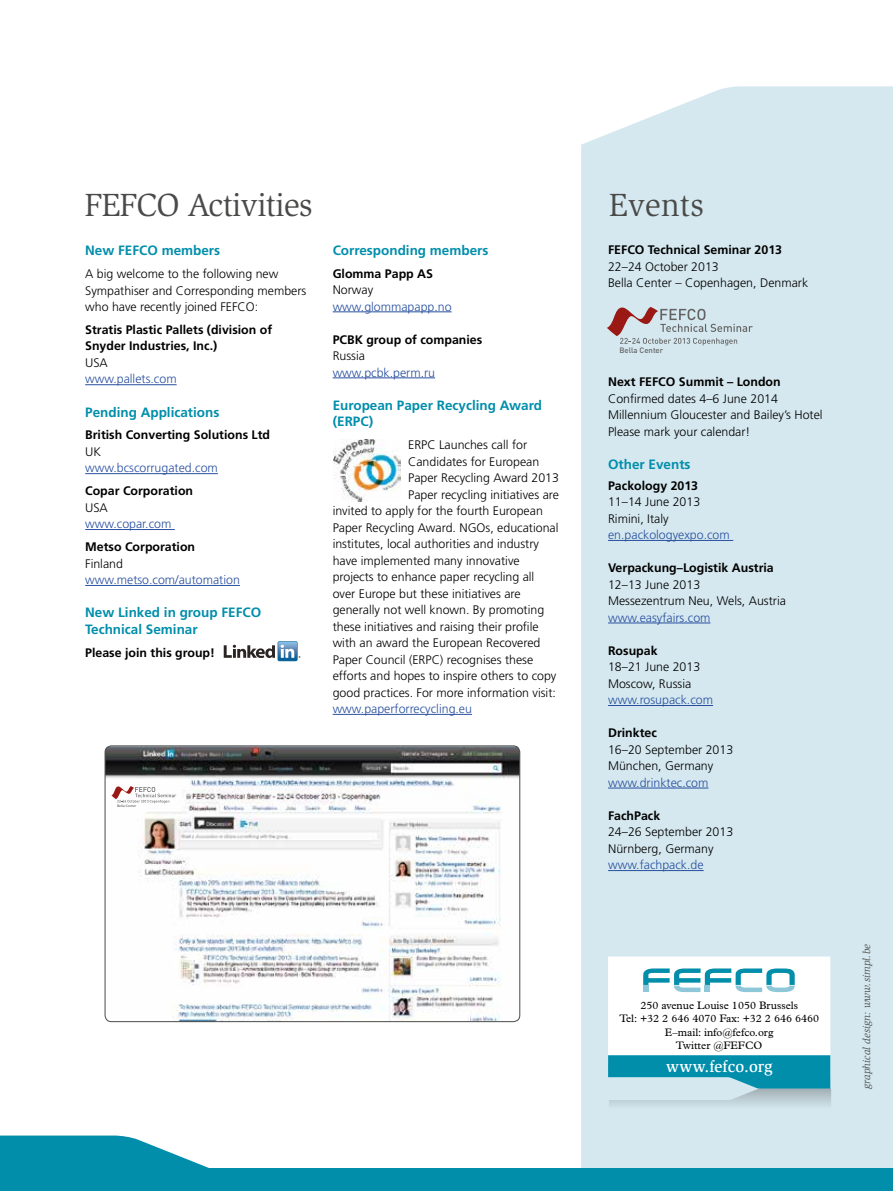
<style>
.page{position:relative;width:893px;height:1191px;background:#fff}
.page>*{position:absolute;margin:0;border:0;box-sizing:border-box;transform-origin:0 0}
.t1{font:33px "Slimbach Std";letter-spacing:-.025em;color:#4a4a49}
.t2{font:500 16.5px "Slimbach";color:#fff}
.t3{font:700 13.5px/16.5px "Frutiger LT Std";color:#008eab}
.t4{font:300 12.3px/16.5px "Frutiger LT Std";color:#000}
.t5{font:700 12.3px/16.5px "Frutiger LT Std";color:#000}
.t6{font:300 12.3px "Frutiger LT Std";color:#29509f}
.t7{font:10.8px/13px "Plantin Std";color:#000;text-align:center}
.t8{font:italic 10.5px "Slimbach";color:#4a4a49}
.t9{font:500 7.8px "DIN";color:#646363}
.t10{font:500 3.45px "DIN";color:#646363}
</style>
<div class="page">
<div style="left:581px;top:86px;width:312px;height:1082px;background:#d5e8ef"></div>
<hr style="left:608px;top:540px;width:125px;height:1px;background:#29509f">
<hr style="left:608px;top:622px;width:102px;height:1px;background:#29509f">
<hr style="left:608px;top:705px;width:105px;height:1px;background:#29509f">
<hr style="left:608px;top:787px;width:100px;height:1px;background:#29509f">
<hr style="left:608px;top:870px;width:96px;height:1px;background:#29509f">
<div style="left:0;top:1168px;width:893px;height:23px;background:#008eab"></div>
<svg style="left:0;top:1135px;width:732px;height:33px"></svg>
<svg style="left:608px;top:956px;width:223px;height:166px"></svg>
<hr style="left:85px;top:384px;width:92px;height:1px;background:#29509f">
<hr style="left:85px;top:473px;width:133px;height:1px;background:#29509f">
<hr style="left:85px;top:529px;width:90px;height:1px;background:#29509f">
<hr style="left:85px;top:585px;width:155px;height:1px;background:#29509f">
<hr style="left:333px;top:311px;width:119px;height:1px;background:#29509f">
<hr style="left:333px;top:377px;width:102px;height:1px;background:#29509f">
<hr style="left:333px;top:714px;width:139px;height:1px;background:#29509f">
<svg style="left:607px;top:307px;width:146px;height:38px;background:#c2c5ca"></svg>
<img style="left:105px;top:747px;width:415px;height:274px">
<div style="left:105px;top:745px;width:415px;height:277px;border:1px solid #4a4a49;border-radius:6px"></div>
<svg style="left:224px;top:641px;width:77px;height:20px"></svg>
<img style="left:333px;top:439px;width:67px;height:62px">
<svg style="left:111px;top:786px;width:65px;height:17px"></svg>
<h1 class="t1" style="left:84px;top:186px;width:230px">FEFCO Activities</h1>
<p class="t3" style="left:85px;top:242px;width:137px">New FEFCO members</p>
<p class="t4" style="left:85px;top:266px;width:223px">A big welcome to the following new<br>Sympathiser and Corresponding members who have recently joined FEFCO :</p>
<p class="t5" style="left:85px;top:321px;width:189px">Stratis Plastic Pallets (division of<br>Snyder Industries, Inc.)</p>
<p class="t4" style="left:85px;top:355px;width:24px">USA</p>
<p class="t6" style="left:85px;top:372px;width:93px">www.pallets.com</p>
<p class="t3" style="left:85px;top:403px;width:136px">Pending Applications</p>
<p class="t5" style="left:85px;top:427px;width:186px">British Converting Solutions Ltd</p>
<p class="t4" style="left:85px;top:443px;width:17px">UK</p>
<p class="t6" style="left:85px;top:461px;width:134px">www.bcscorrugated.com</p>
<p class="t5" style="left:85px;top:483px;width:109px">Copar Corporation</p>
<p class="t4" style="left:85px;top:499px;width:24px">USA</p>
<p class="t6" style="left:85px;top:517px;width:88px">www.copar.com</p>
<p class="t5" style="left:85px;top:539px;width:112px">M etso Corporation</p>
<p class="t4" style="left:85px;top:555px;width:39px">Finland</p>
<p class="t6" style="left:85px;top:573px;width:156px">www.metso.com/automation</p>
<p class="t3" style="left:85px;top:604px;width:168px">New Linked in group FEFCO<br>Technical Seminar</p>
<p class="t5" style="left:85px;top:644px;width:131px">Please join this group!</p>
<p class="t3" style="left:333px;top:242px;width:157px">Corresponding members</p>
<p class="t5" style="left:333px;top:265px;width:102px">Glomma Papp AS</p>
<p class="t4" style="left:333px;top:282px;width:42px">Norway</p>
<p class="t6" style="left:333px;top:299px;width:120px">www.glommapapp.no</p>
<p class="t5" style="left:333px;top:331px;width:151px">PCBK group of companies</p>
<p class="t4" style="left:333px;top:348px;width:34px">Russia</p>
<p class="t6" style="left:333px;top:365px;width:104px">www.pcbk.perm.ru</p>
<p class="t3" style="left:333px;top:397px;width:211px">European Paper Recycling Award (ERPC)</p>
<p class="t4" style="left:408px;top:437px;width:120px">ERPC Launches call for</p>
<p class="t4" style="left:408px;top:453px;width:133px">Candidates for European</p>
<p class="t4" style="left:408px;top:470px;width:152px">Paper Recycling Award 2013</p>
<p class="t4" style="left:408px;top:486px;width:152px">Paper recycling initiatives are</p>
<p class="t4" style="left:333px;top:503px;width:212px">invited to apply for the fourth European</p>
<p class="t4" style="left:333px;top:519px;width:227px">Paper Recycling Award. NGOs, educational</p>
<p class="t4" style="left:333px;top:536px;width:208px">institutes, local authorities and industry</p>
<p class="t4" style="left:333px;top:552px;width:188px">have implemented many innovative</p>
<p class="t4" style="left:333px;top:569px;width:203px">projects to enhance paper recycling all</p>
<p class="t4" style="left:333px;top:585px;width:189px">over Europe but these initiatives are</p>
<p class="t4" style="left:333px;top:602px;width:213px">generally not well known. By promoting</p>
<p class="t4" style="left:333px;top:618px;width:208px">these initiatives and raising their profile</p>
<p class="t4" style="left:333px;top:635px;width:209px">with an award the European Recovered</p>
<p class="t4" style="left:333px;top:651px;width:202px">Paper Council (ERPC) recognises these</p>
<p class="t4" style="left:333px;top:667px;width:225px">efforts and hopes to inspire others to copy</p>
<p class="t4" style="left:333px;top:684px;width:225px">good practices. For more information visit:</p>
<p class="t6" style="left:333px;top:702px;width:141px">www.paperforrecycling.eu</p>
<p class="t10" style="left:117px;top:803px;width:21px">Bella Center</p>
<h1 class="t1" style="left:609px;top:186px;width:97px">Events</h1>
<p class="t5" style="left:608px;top:242px;width:176px">FEFCO Technical Seminar 2013</p>
<p class="t4" style="left:608px;top:258px;width:202px">22–24 October 2013<br>Bella Center – Copenhagen, Denmark</p>
<p class="t9" style="left:619px;top:345px;width:45px">Bella Center</p>
<p class="t5" style="left:608px;top:374px;width:174px">Next FEFCO Summit – London</p>
<p class="t4" style="left:608px;top:390px;width:216px">Confirmed dates 4–6 June 2014<br>Millennium Gloucester and Bailey’s Hotel<br>Please mark your calendar!</p>
<p class="t3" style="left:608px;top:456px;width:84px">Other Events</p>
<p class="t5" style="left:608px;top:477px;width:92px">Packology 2013</p>
<p class="t4" style="left:608px;top:494px;width:94px">11–14 June 2013<br>Rimini, Italy</p>
<p class="t6" style="left:608px;top:528px;width:123px">en.packologyexpo.com</p>
<p class="t5" style="left:608px;top:560px;width:167px">Verpackung–Logistik Austria</p>
<p class="t4" style="left:608px;top:576px;width:179px">12–13 June 2013<br>Messezentrum Neu, Wels, Austria</p>
<p class="t6" style="left:608px;top:610px;width:104px">www.easyfairs.com</p>
<p class="t5" style="left:608px;top:642px;width:51px">Rosupak</p>
<p class="t4" style="left:608px;top:659px;width:94px">18–21 June 2013<br>Moscow, Russia</p>
<p class="t6" style="left:608px;top:693px;width:106px">www.rosupack.com</p>
<p class="t5" style="left:608px;top:725px;width:50px">Drinktec</p>
<p class="t4" style="left:608px;top:741px;width:127px">16–20 September 2013<br>München, Germany</p>
<p class="t6" style="left:608px;top:775px;width:102px">www.drinktec.com</p>
<p class="t5" style="left:608px;top:807px;width:54px">FachPack</p>
<p class="t4" style="left:608px;top:824px;width:127px">24–26 September 2013<br>Nürnberg, Germany</p>
<p class="t6" style="left:608px;top:858px;width:97px">www.fachpack.de</p>
<p class="t7" style="left:619px;top:999px;width:201px">250 avenue Louise 1050 Brussels<br>Tel: +32 2 646 4070 Fax: +32 2 646 6460<br>E–mail: info@fefco.org<br>Twitter @FEFCO</p>
<h2 class="t2" style="left:666px;top:1056px;width:108px">www.fefco.org</h2>
<p class="t8" style="left:861px;top:1088px;width:146px;rotate:-90deg">graphical design: www.simpl.be</p>
</div>
